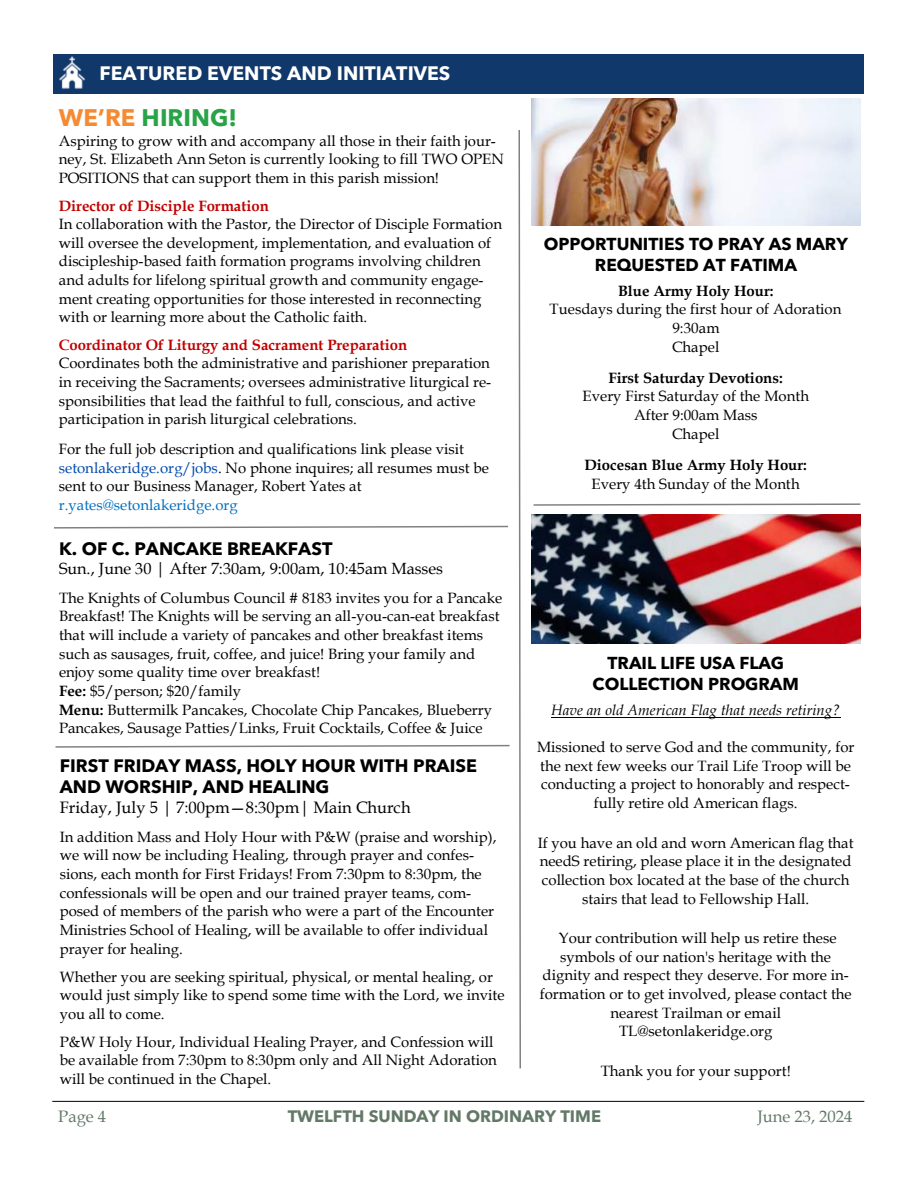
<style>
.page{position:relative;width:918px;height:1188px;background:#fff}
.page>*{position:absolute;margin:0;border:0;box-sizing:border-box;transform-origin:0 0}
.t1{font:700 24px "Avenir Next LT Pro";color:#29a347}
.t2{font:700 19.5px "Avenir Next LT Pro";color:#fff}
.t3{font:700 18px/21.6px "Avenir Next LT Pro";color:#000}
.t4{font:700 17.25px/20.7px "Avenir Next LT Pro";color:#000;text-align:center}
.t5{font:16.5px "Book Antiqua";color:#000}
.t6{font:700 16.5px "Avenir Next LT Pro";color:#637967}
.t7{font:16.5px "Book Antiqua";color:#637967}
.t8{font:16.2px "Book Antiqua";color:#000}
.t9{font:15px/18.6px "Book Antiqua";color:#000}
.t10{font:700 15px "Book Antiqua";color:#c00000}
.t11{font:700 15px "Book Antiqua";color:#000}
.t12{font:italic 15px "Book Antiqua";color:#000}
.t13{font:15px "Book Antiqua";color:#0070c0}
.s1{color:#f58a32}
.s2{color:#004aad}
.s3{font-weight:700}
</style>
<div class="page">
<hr style="left:52px;top:1101px;width:812px;height:1px;background:#000">
<div style="left:54px;top:54px;width:810px;height:39px;background:#11386a"></div>
<img style="left:53px;top:55px;width:33px;height:36px">
<svg style="left:518px;top:130px;width:3px;height:939px"></svg>
<img style="left:531px;top:98px;width:330px;height:127px">
<img style="left:531px;top:514px;width:330px;height:129px">
<hr style="left:551px;top:717px;width:289px;height:1px;background:#000">
<svg style="left:55px;top:744px;width:455px;height:4px"></svg>
<svg style="left:54px;top:525px;width:454px;height:4px"></svg>
<svg style="left:533px;top:503px;width:328px;height:3px"></svg>
<p class="t2" style="left:100px;top:62px;width:352px">FEATURED EVENTS AND INITIATIVES</p>
<p class="t1" style="left:59px;top:103px;width:180px"><span class="s1">WE’RE</span> HIRING!</p>
<p class="t9" style="left:59px;top:132px;width:447px">Aspiring to grow with and accompany all those in their faith jour&shy;ney, St. Elizabeth Ann Seton is currently looking to fill TWO OPEN<br>POSITIONS that can support them in this parish mission!</p>
<p class="t10" style="left:59px;top:197px;width:212px">Director of Disciple Formation</p>
<p class="t9" style="left:59px;top:215px;width:445px">In collaboration with the Pastor, the Director of Disciple Formation will oversee the development, implementation, and evaluation of discipleship-based faith formation programs involving children and adults for lifelong spiritual growth and community engage&shy;ment creating opportunities for those interested in reconnecting with or learning more about the Catholic faith.</p>
<p class="t10" style="left:59px;top:336px;width:350px">Coordinator Of Liturgy and Sacrament Preparation</p>
<p class="t9" style="left:59px;top:354px;width:434px">Coordinates both the administrative and parishioner preparation in receiving the Sacraments; oversees administrative liturgical re&shy;sponsibilities that lead the faithful to full, conscious, and active participation in parish liturgical celebrations.</p>
<p class="t9" style="left:59px;top:440px;width:431px">For the full job description and qualifications link please visit <span class="s2">setonlakeridge.org/jobs</span>. No phone inquires; all resumes must be sent to our Business Manager, Robert Yates at</p>
<p class="t13" style="left:59px;top:496px;width:180px">r.yates@setonlakeridge.org</p>
<p class="t3" style="left:59px;top:537px;width:275px">K. OF C. PANCAKE BREAKFAST</p>
<p class="t8" style="left:59px;top:559px;width:386px">Sun., June 30 | After 7:30am, 9:00am, 10:45am Masses</p>
<p class="t9" style="left:59px;top:589px;width:445px">The Knights of Columbus Council # 8183 invites you for a Pancake Breakfast! The Knights will be serving an all-you-can-eat breakfast that will include a variety of pancakes and other breakfast items such as sausages, fruit, coffee, and juice! Bring your family and enjoy some quality time over breakfast!</p>
<p class="t9" style="left:59px;top:682px;width:184px"><span class="s3">Fee:</span> $5/person; $20/family</p>
<p class="t9" style="left:59px;top:700px;width:435px"><span class="s3">Menu:</span> Buttermilk Pancakes, Chocolate Chip Pancakes, Blueberry<br>Pancakes, Sausage Patties/Links, Fruit Cocktails, Coffee &amp; Juice</p>
<p class="t3" style="left:60px;top:754px;width:419px">FIRST FRIDAY MASS, HOLY HOUR WITH PRAISE<br>AND WORSHIP, AND HEALING</p>
<p class="t5" style="left:60px;top:798px;width:352px">Friday, July 5 | 7:00pm—8:30pm| Main Church</p>
<p class="t9" style="left:60px;top:828px;width:438px">In addition Mass and Holy Hour with P&amp;W (praise and worship), we will now be including Healing, through prayer and confes&shy;sions, each month for First Fridays! From 7:30pm to 8:30pm, the confessionals will be open and our trained prayer teams, com&shy;posed of members of the parish who were a part of the Encounter Ministries School of Healing, will be available to offer individual prayer for healing.</p>
<p class="t9" style="left:60px;top:967px;width:446px">Whether you are seeking spiritual, physical, or mental healing, or would just simply like to spend some time with the Lord, we invite you all to come.</p>
<p class="t9" style="left:60px;top:1033px;width:439px">P&amp;W Holy Hour, Individual Healing Prayer, and Confession will be available from 7:30pm to 8:30pm only and All Night Adoration will be continued in the Chapel.</p>
<p class="t4" style="left:544px;top:233px;width:306px">OPPORTUNITIES TO PRAY AS MARY<br>REQUESTED AT FATIMA</p>
<p class="t11" style="left:618px;top:282px;width:157px">Blue Army Holy Hour:</p>
<p class="t9" style="left:550px;top:300px;width:293px">Tuesdays during the first hour of Adoration</p>
<p class="t9" style="left:672px;top:319px;width:49px">9:30am</p>
<p class="t9" style="left:672px;top:338px;width:49px">Chapel</p>
<p class="t11" style="left:609px;top:369px;width:176px">First Saturday Devotions:</p>
<p class="t9" style="left:583px;top:387px;width:228px">Every First Saturday of the Month</p>
<p class="t9" style="left:634px;top:406px;width:125px">After 9:00am Mass</p>
<p class="t9" style="left:672px;top:425px;width:49px">Chapel</p>
<p class="t11" style="left:584px;top:456px;width:224px">Diocesan Blue Army Holy Hour:</p>
<p class="t9" style="left:592px;top:474px;width:210px">Every 4th Sunday of the Month</p>
<p class="t4" style="left:607px;top:652px;width:178px">TRAIL LIFE USA FLAG</p>
<p class="t4" style="left:593px;top:673px;width:208px">COLLECTION PROGRAM</p>
<p class="t12" style="left:551px;top:701px;width:290px">Have an old American Flag that needs retiring?</p>
<p class="t9" style="left:537px;top:738px;width:319px;text-align:center">Missioned to serve God and the community, for the next few weeks our Trail Life Troop will be conducting a project to honorably and respect&shy;fully retire old American flags.</p>
<p class="t9" style="left:538px;top:833px;width:317px;text-align:center">If you have an old and worn American flag that needS retiring, please place it in the designated collection box located at the base of the church stairs that lead to Fellowship Hall.</p>
<p class="t9" style="left:540px;top:929px;width:313px;text-align:center">Your contribution will help us retire these symbols of our nation's heritage with the dignity and respect they deserve. For more in&shy;formation or to get involved, please contact the nearest Trailman or email TL@setonlakeridge.org</p>
<p class="t9" style="left:601px;top:1062px;width:192px">Thank you for your support!</p>
<p class="t7" style="left:58px;top:1107px;width:49px">Page 4</p>
<p class="t6" style="left:288px;top:1106px;width:315px">TWELFTH SUNDAY IN ORDINARY TIME</p>
<p class="t7" style="left:757px;top:1107px;width:97px">June 23, 2024</p>
</div>
